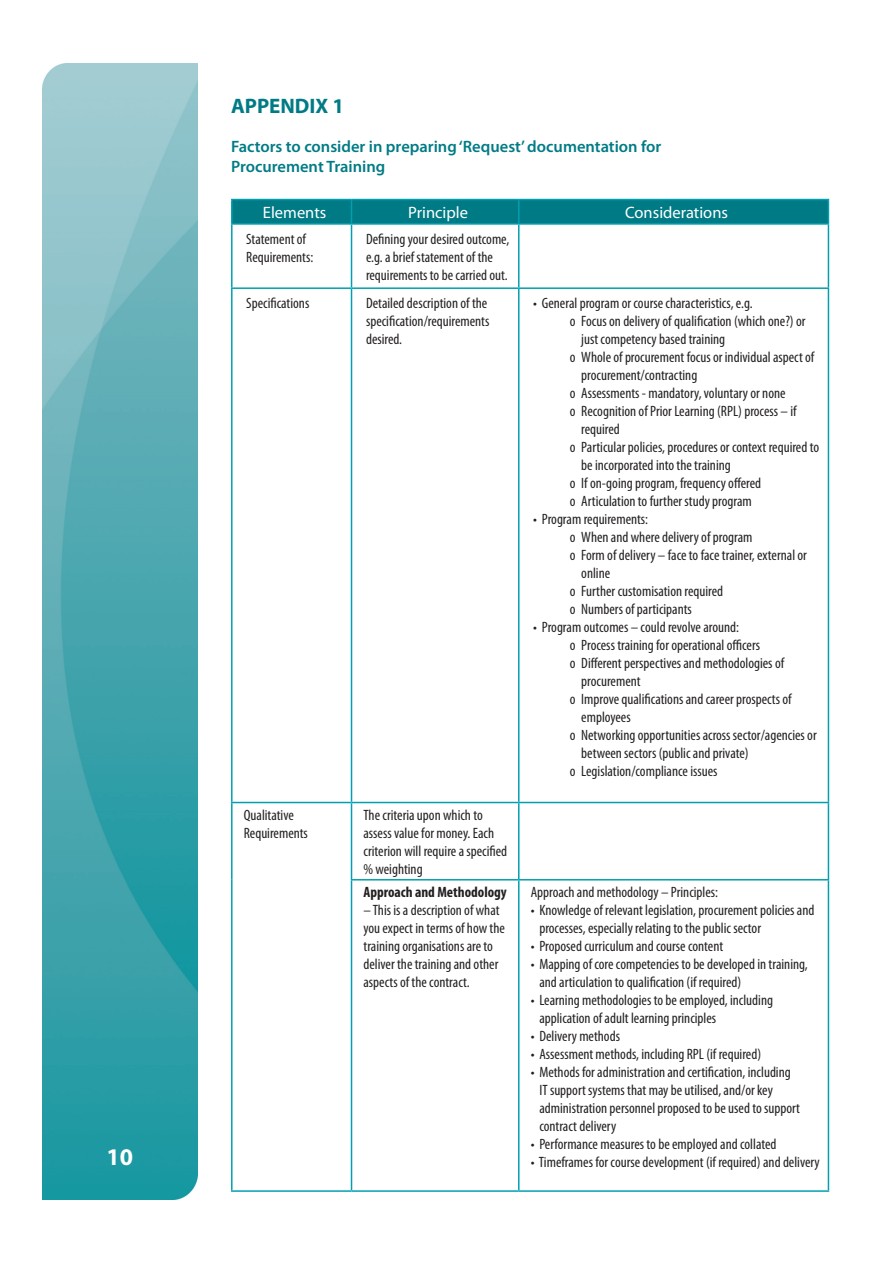
<style>
.page{position:relative;width:893px;height:1263px;background:#fff}
.page>*{position:absolute;margin:0;border:0;box-sizing:border-box;transform-origin:0 0}
.t1{font:700 24px "Myriad Pro";color:#fff}
.Myrid_Header{font:700 21px "Myriad Pro";color:#007b85}
.Myrid_Sub_Header_11p{font:600 16.5px "Myriad Pro";color:#007b85}
.Myrid_Text{font:16.5px "Myriad Pro";color:#fff}
.Myrid_Text_Condensed{font:condensed 15px/18px "Myriad Pro";color:#231f20}
.Myrid_Text_Tabs_Cond{font:condensed 15px/18px "Myriad Pro";color:#231f20}
.Myrid_Text_Condensed-2{font:700 condensed 15px "Myriad Pro";color:#231f20}
</style>
<div class="page">
<img style="left:43px;top:64px;width:154px;height:1135px">
<hr style="left:231px;top:199px;width:120px;height:1px;background:#00a0b0">
<hr style="left:231px;top:200px;width:2px;height:23px;background:#00a0b0">
<hr style="left:351px;top:199px;width:168px;height:1px;background:#00a0b0">
<hr style="left:519px;top:199px;width:310px;height:1px;background:#00a0b0">
<div style="left:232px;top:200px;width:597px;height:23px;background:#007b85"></div>
<hr style="left:231px;top:1190px;width:120px;height:2px;background:#00a0b0">
<hr style="left:351px;top:1190px;width:168px;height:2px;background:#00a0b0">
<hr style="left:519px;top:1190px;width:310px;height:2px;background:#00a0b0">
<hr style="left:231px;top:223px;width:120px;height:2px;background:#00a0b0">
<hr style="left:231px;top:225px;width:2px;height:62px;background:#00a0b0">
<hr style="left:351px;top:223px;width:168px;height:2px;background:#00a0b0">
<hr style="left:351px;top:225px;width:1px;height:62px;background:#00a0b0">
<hr style="left:519px;top:223px;width:310px;height:2px;background:#00a0b0">
<hr style="left:518px;top:225px;width:1px;height:62px;background:#00a0b0">
<hr style="left:828px;top:225px;width:1px;height:62px;background:#00a0b0">
<hr style="left:231px;top:287px;width:120px;height:2px;background:#00a0b0">
<hr style="left:231px;top:289px;width:2px;height:513px;background:#00a0b0">
<hr style="left:351px;top:287px;width:168px;height:2px;background:#00a0b0">
<hr style="left:351px;top:289px;width:1px;height:513px;background:#00a0b0">
<hr style="left:519px;top:287px;width:310px;height:2px;background:#00a0b0">
<hr style="left:518px;top:289px;width:1px;height:513px;background:#00a0b0">
<hr style="left:828px;top:289px;width:1px;height:513px;background:#00a0b0">
<hr style="left:231px;top:802px;width:120px;height:1px;background:#00a0b0">
<hr style="left:231px;top:803px;width:2px;height:77px;background:#00a0b0">
<hr style="left:351px;top:802px;width:168px;height:1px;background:#00a0b0">
<hr style="left:351px;top:803px;width:1px;height:76px;background:#00a0b0">
<hr style="left:519px;top:802px;width:310px;height:1px;background:#00a0b0">
<hr style="left:518px;top:803px;width:1px;height:76px;background:#00a0b0">
<hr style="left:828px;top:803px;width:1px;height:76px;background:#00a0b0">
<hr style="left:231px;top:880px;width:2px;height:310px;background:#00a0b0">
<hr style="left:351px;top:879px;width:168px;height:1px;background:#00a0b0">
<hr style="left:351px;top:880px;width:1px;height:310px;background:#00a0b0">
<hr style="left:519px;top:879px;width:310px;height:1px;background:#00a0b0">
<hr style="left:518px;top:880px;width:1px;height:310px;background:#00a0b0">
<hr style="left:828px;top:880px;width:1px;height:310px;background:#00a0b0">
<h1 class="t1" style="left:107px;top:1142px;width:28px">10</h1>
<p class="Myrid_Header" style="left:231px;top:92px;width:115px">APPENDIX 1</p>
<p class="Myrid_Sub_Header_11p" style="left:231px;top:136px;width:432px">Factors to consider in preparing ‘Request’ documentation for</p>
<p class="Myrid_Sub_Header_11p" style="left:231px;top:156px;width:156px">Procurement Training</p>
<p class="Myrid_Text" style="left:263px;top:202px;width:65px">Elements</p>
<p class="Myrid_Text" style="left:408px;top:202px;width:61px">Principle</p>
<p class="Myrid_Text" style="left:625px;top:202px;width:104px">Considerations</p>
<p class="Myrid_Text_Condensed" style="left:246px;top:230px;width:69px">Statement of<br>Requirements:</p>
<p class="Myrid_Text_Condensed" style="left:366px;top:230px;width:145px">Defining your desired outcome, e.g. a brief statement of the requirements to be carried out.</p>
<p class="Myrid_Text_Condensed" style="left:246px;top:294px;width:65px">Specifications</p>
<p class="Myrid_Text_Condensed" style="left:366px;top:294px;width:125px">Detailed description of the specification/requirements desired.</p>
<p class="Myrid_Text_Condensed" style="left:533px;top:294px;width:221px">• General program or course characteristics, e.g.</p>
<p class="Myrid_Text_Tabs_Cond" style="left:581px;top:312px;width:226px;text-indent:-11px">o Focus on delivery of qualification (which one?) or just competency based training</p>
<p class="Myrid_Text_Tabs_Cond" style="left:581px;top:348px;width:235px;text-indent:-11px">o Whole of procurement focus or individual aspect of procurement/contracting</p>
<p class="Myrid_Text_Tabs_Cond" style="left:570px;top:384px;width:217px">o Assessments - mandatory, voluntary or none</p>
<p class="Myrid_Text_Tabs_Cond" style="left:581px;top:402px;width:217px;text-indent:-11px">o Recognition of Prior Learning (RPL) process – if required</p>
<p class="Myrid_Text_Tabs_Cond" style="left:581px;top:438px;width:239px;text-indent:-11px">o Particular policies, procedures or context required to be incorporated into the training</p>
<p class="Myrid_Text_Tabs_Cond" style="left:570px;top:474px;width:193px">o If on-going program, frequency offered</p>
<p class="Myrid_Text_Tabs_Cond" style="left:570px;top:492px;width:184px">o Articulation to further study program</p>
<p class="Myrid_Text_Condensed" style="left:533px;top:510px;width:116px">• Program requirements:</p>
<p class="Myrid_Text_Tabs_Cond" style="left:570px;top:528px;width:184px">o When and where delivery of program</p>
<p class="Myrid_Text_Tabs_Cond" style="left:581px;top:546px;width:227px;text-indent:-11px">o Form of delivery – face to face trainer, external or online</p>
<p class="Myrid_Text_Tabs_Cond" style="left:570px;top:582px;width:155px">o Further customisation required</p>
<p class="Myrid_Text_Tabs_Cond" style="left:570px;top:600px;width:124px">o Numbers of participants</p>
<p class="Myrid_Text_Condensed" style="left:533px;top:618px;width:207px">• Program outcomes – could revolve around:</p>
<p class="Myrid_Text_Tabs_Cond" style="left:570px;top:636px;width:192px">o Process training for operational officers</p>
<p class="Myrid_Text_Tabs_Cond" style="left:581px;top:654px;width:204px;text-indent:-11px">o Different perspectives and methodologies of procurement</p>
<p class="Myrid_Text_Tabs_Cond" style="left:581px;top:690px;width:212px;text-indent:-11px">o Improve qualifications and career prospects of employees</p>
<p class="Myrid_Text_Tabs_Cond" style="left:581px;top:726px;width:237px;text-indent:-11px">o Networking opportunities across sector/agencies or between sectors (public and private)</p>
<p class="Myrid_Text_Tabs_Cond" style="left:570px;top:762px;width:149px">o Legislation/compliance issues</p>
<p class="Myrid_Text_Condensed" style="left:244px;top:806px;width:66px">Qualitative<br>Requirements</p>
<p class="Myrid_Text_Condensed" style="left:363px;top:806px;width:145px">The criteria upon which to assess value for money. Each criterion will require a specified % weighting</p>
<p class="Myrid_Text_Condensed-2" style="left:363px;top:883px;width:145px">Approach and Methodology</p>
<p class="Myrid_Text_Condensed" style="left:363px;top:901px;width:143px">– This is a description of what you expect in terms of how the training organisations are to deliver the training and other aspects of the contract.</p>
<p class="Myrid_Text_Condensed" style="left:531px;top:883px;width:189px">Approach and methodology – Principles:</p>
<p class="Myrid_Text_Condensed" style="left:539px;top:901px;width:277px;text-indent:-9px">• Knowledge of relevant legislation, procurement policies and processes, especially relating to the public sector</p>
<p class="Myrid_Text_Condensed" style="left:531px;top:937px;width:194px">• Proposed curriculum and course content</p>
<p class="Myrid_Text_Condensed" style="left:539px;top:955px;width:270px;text-indent:-9px">• Mapping of core competencies to be developed in training, and articulation to qualification (if required)</p>
<p class="Myrid_Text_Condensed" style="left:539px;top:991px;width:235px;text-indent:-9px">• Learning methodologies to be employed, including application of adult learning principles</p>
<p class="Myrid_Text_Condensed" style="left:531px;top:1027px;width:91px">• Delivery methods</p>
<p class="Myrid_Text_Condensed" style="left:531px;top:1045px;width:232px">• Assessment methods, including RPL (if required)</p>
<p class="Myrid_Text_Condensed" style="left:539px;top:1063px;width:262px;text-indent:-9px">• Methods for administration and certification, including IT support systems that may be utilised, and/or key administration personnel proposed to be used to support contract delivery</p>
<p class="Myrid_Text_Condensed" style="left:531px;top:1135px;width:247px">• Performance measures to be employed and collated</p>
<p class="Myrid_Text_Condensed" style="left:531px;top:1153px;width:291px">• Timeframes for course development (if required) and delivery</p>
</div>
